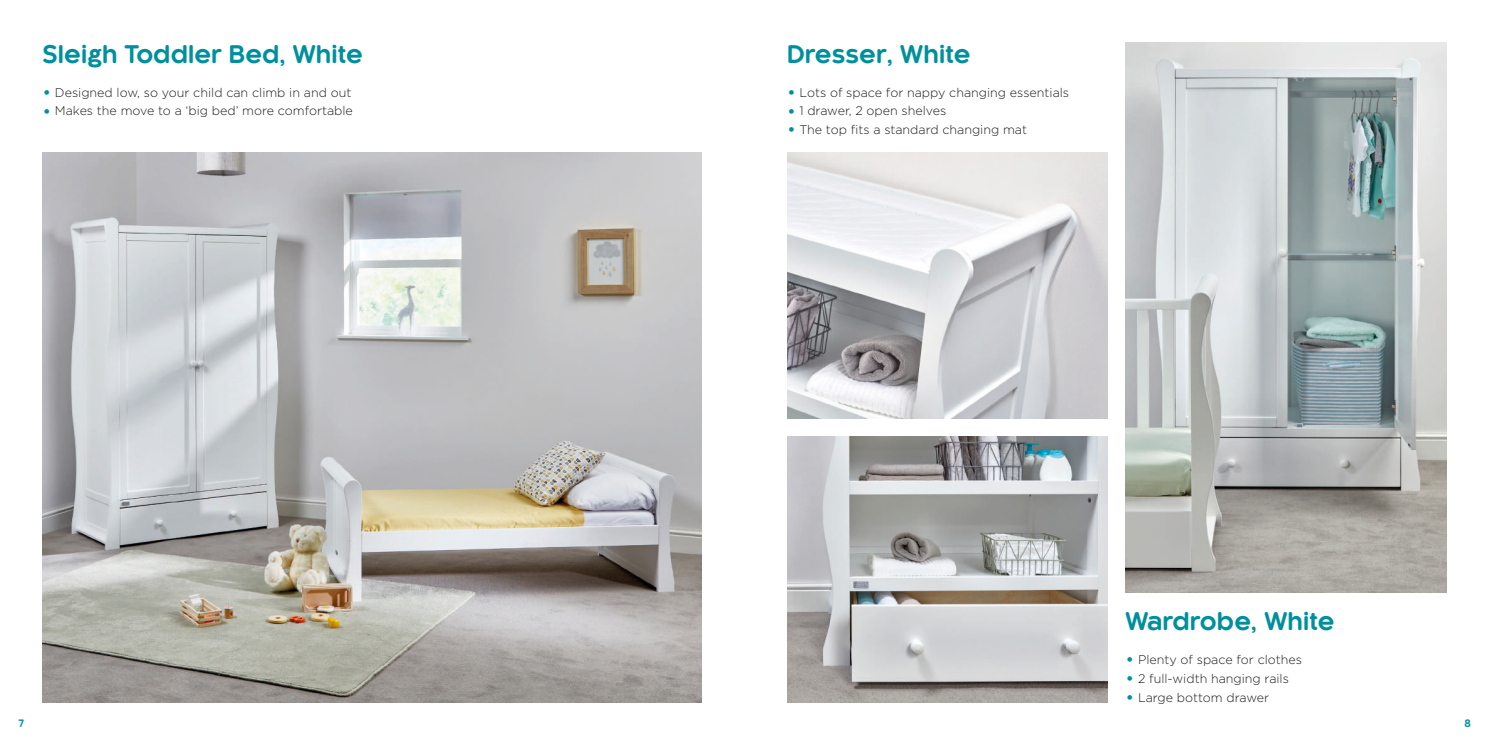
<style>
.page{position:relative;width:1489px;height:745px;background:#fff}
.page>*{position:absolute;margin:0;border:0;box-sizing:border-box;transform-origin:0 0}
.t1{font:700 23.75px "Kaleko 205 Round";letter-spacing:.005em;color:#00909d}
.t2{font:300 12.5px "Gotham";color:#1d1d1b}
.t3{font:700 10px "Kaleko 205 Round";color:#00909d}
.s1{font-size:18.75px;color:#00909d}
</style>
<div class="page">
<img style="left:43px;top:152px;width:659px;height:550px">
<img style="left:1125px;top:43px;width:321px;height:549px">
<img style="left:787px;top:436px;width:320px;height:266px">
<img style="left:787px;top:152px;width:320px;height:266px">
<h1 class="t1" style="left:43px;top:41px;width:322px">Sleigh Toddler Bed, White</h1>
<h1 class="t1" style="left:787px;top:41px;width:185px">Dresser, White</h1>
<p class="t2" style="left:787px;top:84px;width:283px"><span class="s1">•</span> Lots of space for nappy changing essentials</p>
<p class="t2" style="left:787px;top:103px;width:161px"><span class="s1">•</span> 1 drawer, 2 open shelves</p>
<p class="t2" style="left:787px;top:122px;width:241px"><span class="s1">•</span> The top fits a standard changing mat</p>
<p class="t2" style="left:43px;top:84px;width:310px"><span class="s1">•</span> Designed low, so your child can climb in and out</p>
<p class="t2" style="left:43px;top:103px;width:312px"><span class="s1">•</span> Makes the move to a ‘big bed’ more comfortable</p>
<h1 class="t1" style="left:1125px;top:608px;width:210px">Wardrobe, White</h1>
<p class="t2" style="left:1125px;top:651px;width:178px"><span class="s1">•</span> Plenty of space for clothes</p>
<p class="t2" style="left:1125px;top:670px;width:165px"><span class="s1">•</span> 2 full-width hanging rails</p>
<p class="t2" style="left:1125px;top:689px;width:145px"><span class="s1">•</span> Large bottom drawer</p>
<p class="t3" style="left:18px;top:716px;width:7px">7</p>
<p class="t3" style="left:1464px;top:716px;width:8px">8</p>
</div>
